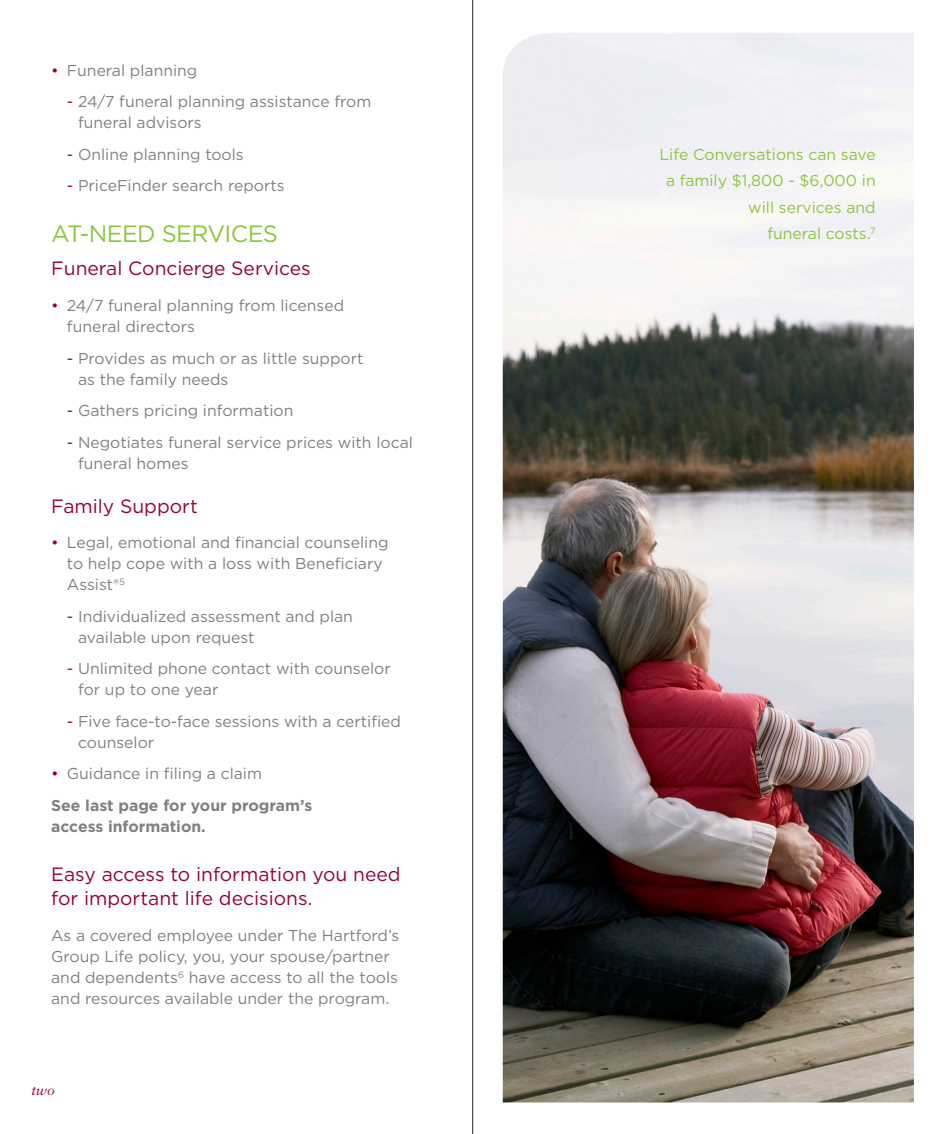
<style>
.page{position:relative;width:945px;height:1134px;background:#fff}
.page>*{position:absolute;margin:0;border:0;box-sizing:border-box;transform-origin:0 0}
.Primary_Headline{font:23.62px "Gotham";letter-spacing:-.025em;color:#8bc63e}
.subheads_burgundy_bo{font:19.25px/24.5px "Gotham";color:#96013c}
.Body_Bullets{font:15.75px/21px "Gotham";color:#808083}
.Body_-_Gotham__9pt{font:15.75px/21px "Gotham";color:#808083}
.Body_-_Gotham__9pt-2{font:15.75px/26.2px "Gotham";color:#8bc63e;text-align:right}
.Body_-_Gotham__9pt-3{font:700 15.75px/21px "Gotham";color:#808083}
.folios_left{font:italic 14px "Sabon";color:#96013c}
.s1{color:#96013c}
</style>
<div class="page">
<hr style="left:472px;top:0;width:1px;height:1134px;background:#231f20">
<img style="left:503px;top:33px;width:411px;height:1069px">
<p class="Body_Bullets" style="left:51px;top:59px;width:148px"><span class="s1">•</span> Funeral planning</p>
<p class="Body_Bullets" style="left:78px;top:91px;width:295px;text-indent:-11px"><span class="s1">-</span> 24/7 funeral planning assistance from funeral advisors</p>
<p class="Body_Bullets" style="left:67px;top:143px;width:178px"><span class="s1">-</span> Online planning tools</p>
<p class="Body_Bullets" style="left:67px;top:175px;width:219px"><span class="s1">-</span> PriceFinder search reports</p>
<p class="Primary_Headline" style="left:51px;top:219px;width:228px">AT-NEED SERVICES</p>
<p class="subheads_burgundy_bo" style="left:51px;top:256px;width:261px">Funeral Concierge Services</p>
<p class="Body_Bullets" style="left:67px;top:295px;width:279px;text-indent:-16px"><span class="s1">•</span> 24/7 funeral planning from licensed funeral directors</p>
<p class="Body_Bullets" style="left:78px;top:347px;width:287px;text-indent:-11px"><span class="s1">-</span> Provides as much or as little support as the family needs</p>
<p class="Body_Bullets" style="left:67px;top:400px;width:228px"><span class="s1">-</span> Gathers pricing information</p>
<p class="Body_Bullets" style="left:78px;top:431px;width:336px;text-indent:-11px"><span class="s1">-</span> Negotiates funeral service prices with local funeral homes</p>
<p class="subheads_burgundy_bo" style="left:51px;top:493px;width:148px">Family Support</p>
<p class="Body_Bullets" style="left:67px;top:532px;width:323px;text-indent:-16px"><span class="s1">•</span> Legal, emotional and financial counseling to help cope with a loss with Beneficiary<br>Assist®<sup>5</sup></p>
<p class="Body_Bullets" style="left:78px;top:606px;width:276px;text-indent:-11px"><span class="s1">-</span> Individualized assessment and plan available upon request</p>
<p class="Body_Bullets" style="left:78px;top:658px;width:314px;text-indent:-11px"><span class="s1">-</span> Unlimited phone contact with counselor for up to one year</p>
<p class="Body_Bullets" style="left:78px;top:711px;width:324px;text-indent:-11px"><span class="s1">-</span> Five face-to-face sessions with a certified counselor</p>
<p class="Body_Bullets" style="left:51px;top:763px;width:212px"><span class="s1">•</span> Guidance in filing a claim</p>
<p class="Body_-_Gotham__9pt-3" style="left:51px;top:795px;width:263px">See last page for your program’s access information.</p>
<p class="subheads_burgundy_bo" style="left:51px;top:861px;width:351px">Easy access to information you need for important life decisions.</p>
<p class="Body_-_Gotham__9pt" style="left:51px;top:925px;width:350px">As a covered employee under The Hartford’s Group Life policy, you, your spouse/partner and dependents<sup>6</sup> have access to all the tools and resources available under the program.</p>
<p class="folios_left" style="left:32px;top:1083px;width:25px">two</p>
<p class="Body_-_Gotham__9pt-2" style="left:660px;top:141px;width:218px">Life Conversations can save a family $1,800 - $6,000 in will services and<br>funeral costs.<sup>7</sup></p>
</div>
